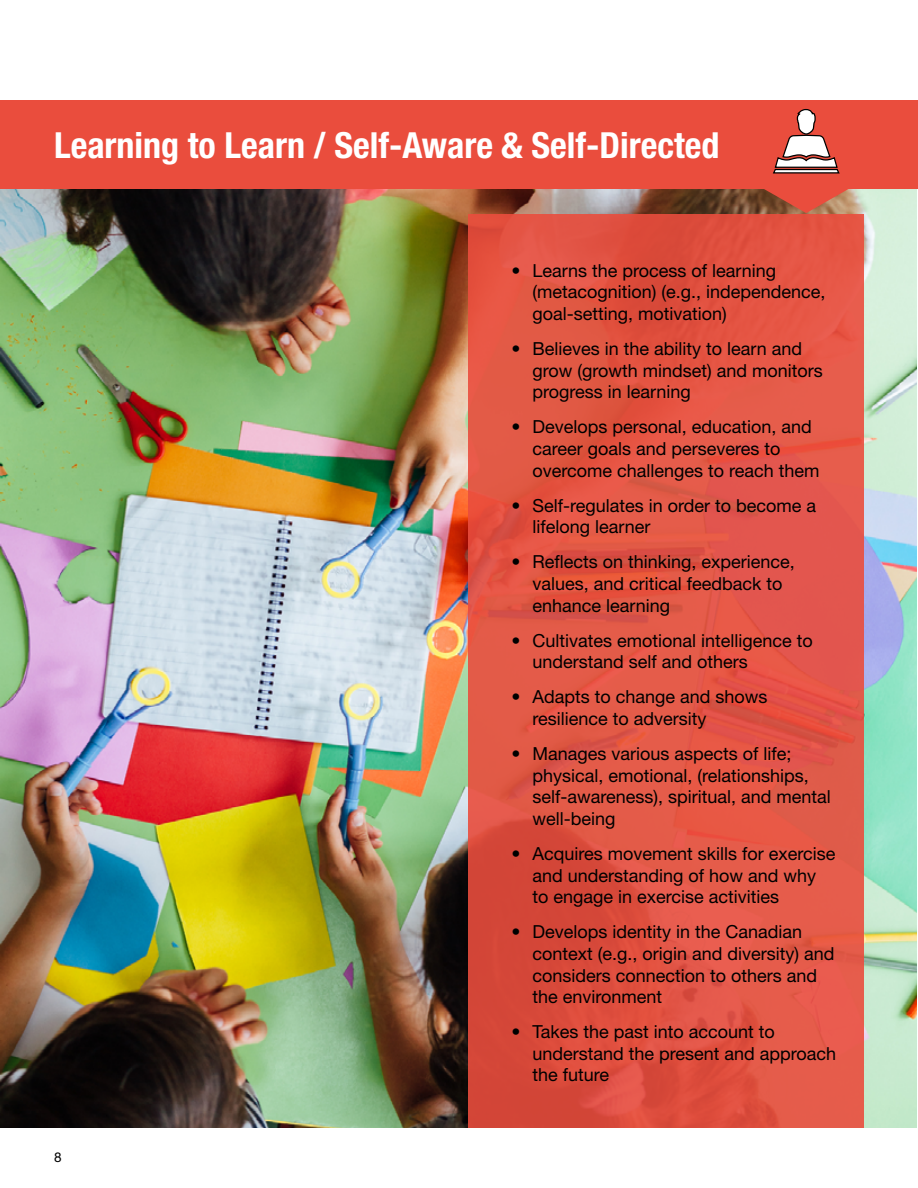
<style>
.page{position:relative;width:918px;height:1188px;background:#fff}
.page>*{position:absolute;margin:0;border:0;box-sizing:border-box;transform-origin:0 0}
.t1{font:700 condensed 36px "Helvetica Neue LT Pro";color:#fff}
.t2{font:18px/21.6px "Helvetica Neue LT Std";color:#000}
.t3{font:13.5px "Helvetica Neue LT Std";color:#000}
</style>
<div class="page">
<img style="left:0;top:189px;width:916px;height:939px">
<div style="left:468px;top:214px;width:396px;height:914px;background:linear-gradient(to right,#dd503e,#e6594b)"></div>
<div style="left:0;top:100px;width:918px;height:89px;background:#ea4d3d"></div>
<svg style="left:772px;top:108px;width:68px;height:66px"></svg>
<svg style="left:762px;top:189px;width:88px;height:24px;background:#bf5e45"></svg>
<p class="t1" style="left:54px;top:123px;width:667px">Learning to Learn / Self-Aware &amp; Self-Directed</p>
<p class="t3" style="left:54px;top:1149px;width:9px">8</p>
<p class="t2" style="left:532px;top:259px;width:295px;text-indent:-21px">• Learns the process of learning (metacognition) (e.g., independence, goal-setting, motivation)</p>
<p class="t2" style="left:532px;top:338px;width:292px;text-indent:-21px">• Believes in the ability to learn and grow (growth mindset) and monitors progress in learning</p>
<p class="t2" style="left:532px;top:416px;width:289px;text-indent:-21px">• Develops personal, education, and career goals and perseveres to overcome challenges to reach them</p>
<p class="t2" style="left:532px;top:494px;width:285px;text-indent:-21px">• Self-regulates in order to become a lifelong learner</p>
<p class="t2" style="left:532px;top:551px;width:264px;text-indent:-21px">• Reflects on thinking, experience, values, and critical feedback to enhance learning</p>
<p class="t2" style="left:532px;top:629px;width:282px;text-indent:-21px">• Cultivates emotional intelligence to understand self and others</p>
<p class="t2" style="left:532px;top:686px;width:237px;text-indent:-21px">• Adapts to change and shows resilience to adversity</p>
<p class="t2" style="left:532px;top:743px;width:300px;text-indent:-21px">• Manages various aspects of life; physical, emotional, (relationships, self-awareness), spiritual, and mental well-being</p>
<p class="t2" style="left:532px;top:843px;width:305px;text-indent:-21px">• Acquires movement skills for exercise and understanding of how and why to engage in exercise activities</p>
<p class="t2" style="left:532px;top:921px;width:304px;text-indent:-21px">• Develops identity in the Canadian context (e.g., origin and diversity) and considers connection to others and the environment</p>
<p class="t2" style="left:532px;top:1021px;width:305px;text-indent:-21px">• Takes the past into account to understand the present and approach the future</p>
</div>
